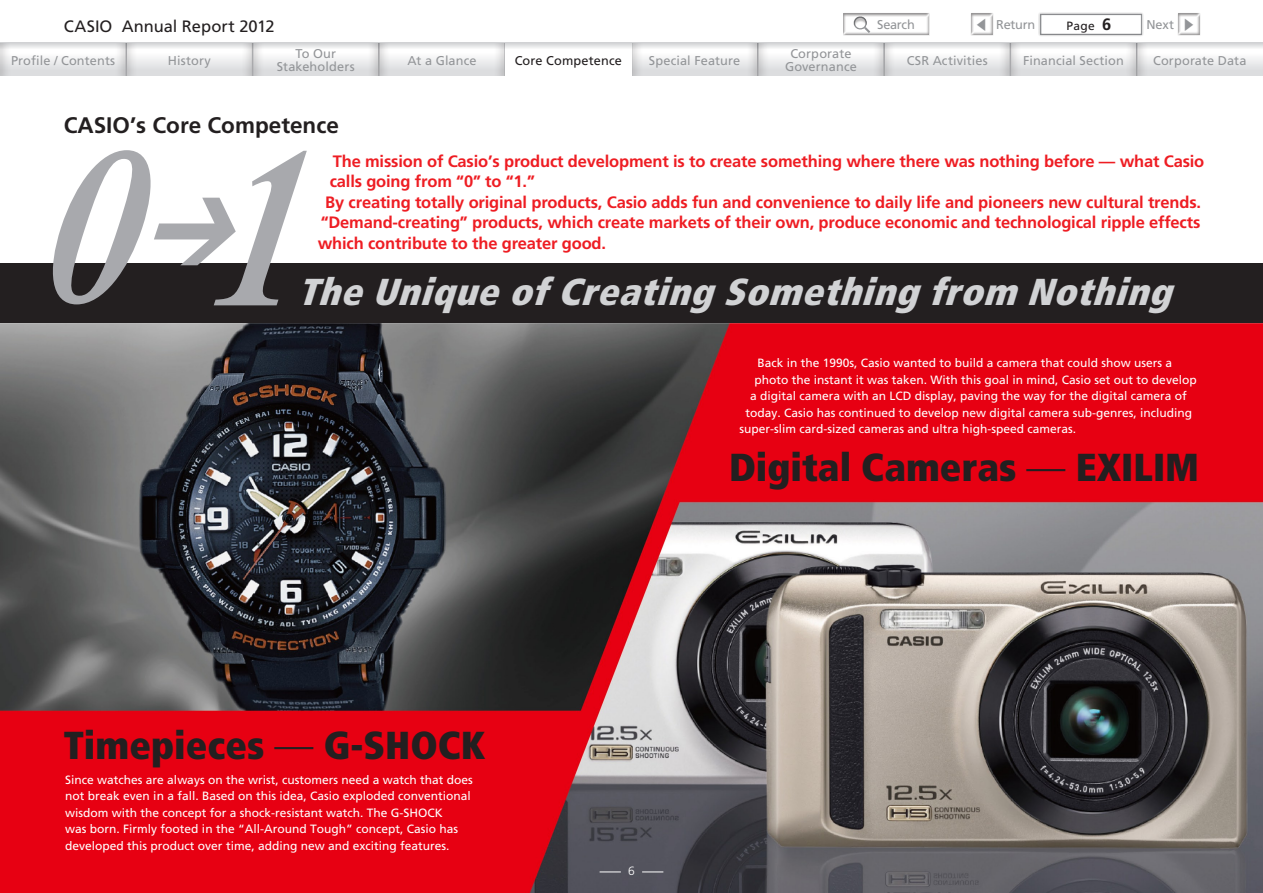
<style>
.page{position:relative;width:1263px;height:893px;background:#fff}
.page>*{position:absolute;margin:0;border:0;box-sizing:border-box;transform-origin:0 0}
.t1{font:italic 600 217.8px "Times LT Std";color:#a8a9ad;scale:.82 1}
.t2{font:900 condensed 39px "Frutiger LT Std";color:#231f20}
.t3{font:italic 900 condensed 37.5px "Frutiger LT Std";color:#d1d2d4}
.t4{font:700 22.5px "Frutiger LT Std";color:#231f20}
.t5{font:700 16.5px "Frutiger LT Std";letter-spacing:-.01em;color:#ee1d23}
.t6{font:16.5px "Frutiger LT Std";color:#231f20}
.t7{font:12.75px/12.8px "Frutiger LT Std";letter-spacing:.01em;color:#939598;text-align:center}
.t8{font:12.75px "Frutiger LT Std";letter-spacing:.01em;color:#231f20}
.t9{font:12px/16.5px "Frutiger LT Std";color:#fff}
.t10{font:12px "Frutiger LT Std";color:#231f20}
.t11{font:300 12px "Frutiger LT Std";color:#fff}
.s1{font-weight:700;font-size:16.5px}
.s2{font-size:222.15px}
.s3{font-weight:300}
</style>
<div class="page">
<img style="left:0;top:263px;width:1263px;height:630px">
<div style="left:0;top:264px;width:1263px;height:59px;background:#231f20"></div>
<div style="left:252px;top:39px;width:129px;height:43px;background:#231f20;opacity:.2"></div>
<div style="left:126px;top:39px;width:129px;height:43px;background:#231f20;opacity:.2"></div>
<div style="left:378px;top:39px;width:129px;height:43px;background:#231f20;opacity:.2"></div>
<div style="left:631px;top:39px;width:129px;height:43px;background:#231f20;opacity:.2"></div>
<div style="left:883px;top:39px;width:129px;height:43px;background:#231f20;opacity:.2"></div>
<div style="left:757px;top:39px;width:129px;height:43px;background:#231f20;opacity:.2"></div>
<div style="left:1009px;top:39px;width:130px;height:43px;background:#231f20;opacity:.2"></div>
<div style="left:0;top:77px;width:1263px;height:6px;background:#fff"></div>
<div style="left:505px;top:40px;width:126px;height:40px;background:#fff"></div>
<svg style="left:0;top:49px;width:126px;height:27px"></svg>
<div style="left:0;top:0;width:1263px;height:43px;background:#fff"></div>
<svg style="left:0;top:43px;width:1136px;height:6px;fill:#e2e3e4"></svg>
<div style="left:842px;top:12px;width:88px;height:25px;background:#231f20;opacity:.5"></div>
<svg style="left:848px;top:12px;width:24px;height:24px"></svg>
<hr style="left:992px;top:12px;width:2px;height:25px;background:#f3f3f3">
<div style="left:969px;top:12px;width:24px;height:25px;background:#231f20;opacity:.5"></div>
<div style="left:1038px;top:12px;width:106px;height:25px;background:#231f20;opacity:.5"></div>
<div style="left:1176px;top:12px;width:24px;height:25px;background:#fbfbfb"></div>
<svg style="left:642px;top:872px;width:21px;height:1px"></svg>
<svg style="left:600px;top:872px;width:21px;height:1px"></svg>
<svg style="left:977px;top:19px;width:8px;height:12px"></svg>
<svg style="left:1136px;top:13px;width:127px;height:64px"></svg>
<h3 class="t6" style="left:64px;top:16px;width:212px">CASIO Annual Report 2012</h3>
<p class="t7" style="left:877px;top:18px;width:39px">Search</p>
<p class="t7" style="left:996px;top:18px;width:41px">Return</p>
<p class="t10" style="left:1066px;top:19px;width:47px">Page <span class="s1">6</span></p>
<p class="t7" style="left:1146px;top:18px;width:29px">Next</p>
<p class="t7" style="left:11px;top:54px;width:106px">Profile / Contents</p>
<p class="t7" style="left:277px;top:48px;width:79px">To Our<br>Stakeholders</p>
<p class="t7" style="left:785px;top:48px;width:73px">Corporate<br>Governance</p>
<p class="t7" style="left:168px;top:54px;width:45px">History</p>
<p class="t7" style="left:407px;top:54px;width:71px">At a Glance</p>
<p class="t7" style="left:649px;top:54px;width:93px">Special Feature</p>
<p class="t7" style="left:907px;top:54px;width:83px">CSR Activities</p>
<p class="t8" style="left:515px;top:53px;width:109px">Core Competence</p>
<p class="t7" style="left:1023px;top:54px;width:102px">Financial Section</p>
<p class="t7" style="left:1153px;top:54px;width:95px">Corporate Data</p>
<h3 class="t4" style="left:64px;top:112px;width:277px">CASIO’s Core Competence</h3>
<h1 class="t1" style="left:33px;top:99px;width:413px">0➔<span class="s2">1</span></h1>
<h3 class="t5" style="left:333px;top:151px;width:873px">The mission of Casio’s product development is to create something where there was nothing before — what Casio</h3>
<h3 class="t5" style="left:330px;top:172px;width:207px">calls going from “0” to “1.”</h3>
<h3 class="t5" style="left:325px;top:192px;width:877px">By creating totally original products, Casio adds fun and convenience to daily life and pioneers new cultural trends.</h3>
<h3 class="t5" style="left:321px;top:213px;width:881px">“Demand-creating” products, which create markets of their own, produce economic and technological ripple effects</h3>
<h3 class="t5" style="left:318px;top:234px;width:290px">which contribute to the greater good.</h3>
<h3 class="t3" style="left:298px;top:269px;width:888px">TheUniqueofCreatingSomethingfrom Nothing</h3>
<h2 class="t2" style="left:64px;top:722px;width:423px">Timepieces <span class="s3">—</span> G-SHOCK</h2>
<p class="t9" style="left:65px;top:771px;width:409px">Since watches are always on the wrist, customers need a watch that does not break even in a fall. Based on this idea, Casio exploded conventional wisdom with the concept for a shock-resistant watch. The G-SHOCK<br>was born. Firmly footed in the “All-Around Tough” concept, Casio has developed this product over time, adding new and exciting features.</p>
<p class="t9" style="left:757px;top:355px;width:416px">Back in the 1990s, Casio wanted to build a camera that could show users a</p>
<p class="t9" style="left:754px;top:371px;width:444px">photo the instant it was taken. With this goal in mind, Casio set out to develop</p>
<p class="t9" style="left:750px;top:388px;width:438px">a digital camera with an LCD display, paving the way for the digital camera of</p>
<p class="t9" style="left:745px;top:404px;width:448px">today. Casio has continued to develop new digital camera sub-genres, including</p>
<p class="t9" style="left:739px;top:421px;width:338px">super-slim card-sized cameras and ultra high-speed cameras.</p>
<h2 class="t2" style="left:729px;top:444px;width:471px">Digital Cameras <span class="s3">—</span> EXILIM</h2>
<p class="t11" style="left:628px;top:864px;width:8px">6</p>
</div>
